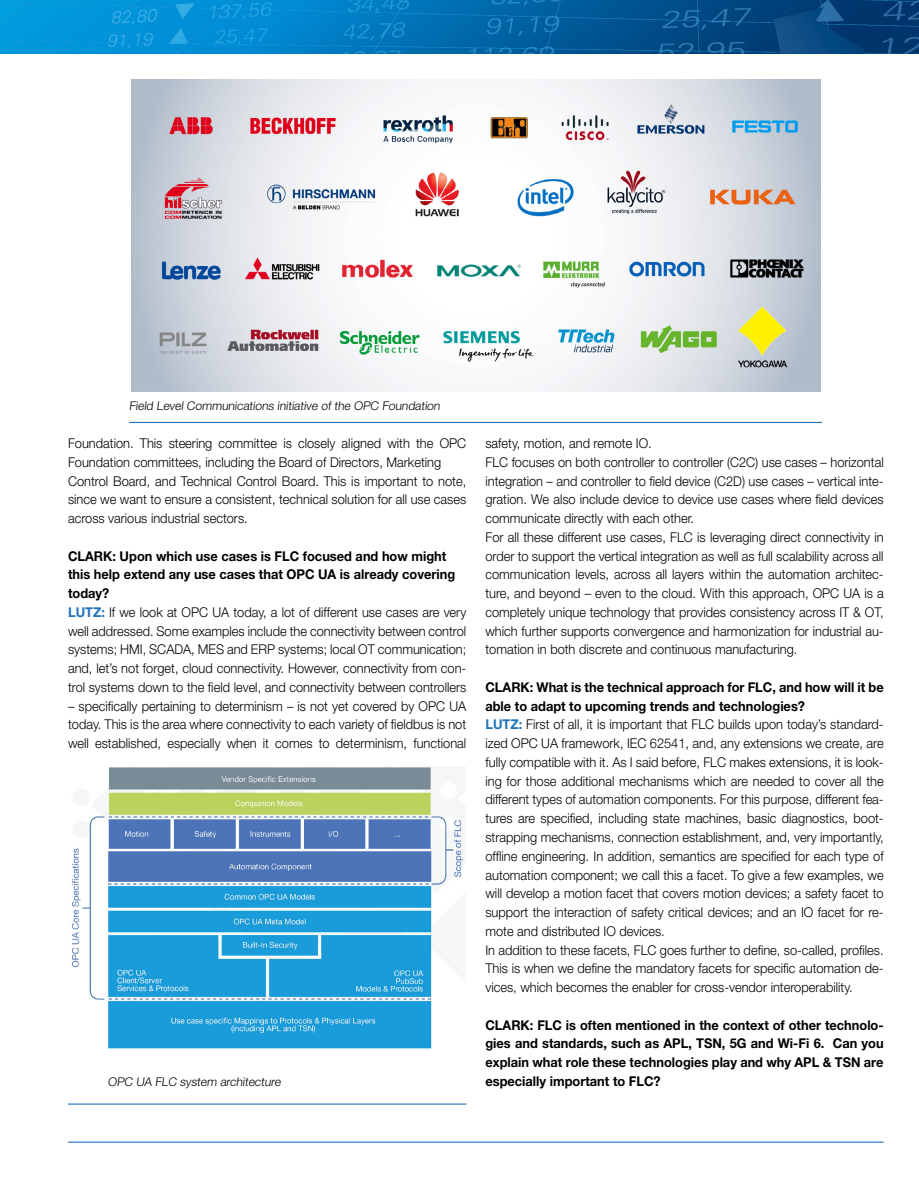
<style>
.page{position:relative;width:919px;height:1187px;background:#fff}
.page>*{position:absolute;margin:0;border:0;box-sizing:border-box;transform-origin:0 0}
.t1{font:300 13.5px/18.8px "Helvetica Neue LT Pro";color:#000;scale:.95 1}
.t2{font:700 13.5px/18.8px "Helvetica Neue LT Pro";color:#000;text-align:justify;scale:.95 1}
.t3{font:300 12px "Helvetica Neue LT Pro";color:#000}
.s1{font-weight:700}
.s2{font-weight:700;color:#1e74bb}
</style>
<div class="page">
<img style="left:0;top:0;width:918px;height:53px">
<hr style="left:68px;top:1141px;width:815px;height:1px;background:#1e74bb">
<img style="left:71px;top:766px;width:394px;height:283px">
<img style="left:132px;top:79px;width:688px;height:312px">
<hr style="left:129px;top:422px;width:693px;height:1px;background:#1e74bb">
<hr style="left:68px;top:1103px;width:398px;height:1px;background:#1e74bb">
<p class="t3" style="left:129px;top:399px;width:314px">Field Level Communications initiative of the OPC Foundation</p>
<p class="t1" style="left:68px;top:433px;width:420px">Foundation. This steering committee is closely aligned with the OPC Foundation committees, including the Board of Directors, Marketing Control Board, and Technical Control Board. This is important to note, since we want to ensure a consistent, technical solution for all use cases across various industrial sectors.</p>
<p class="t1" style="left:68px;top:546px;width:420px"><span class="s1">CLARK: Upon which use cases is FLC focused and how might this help extend any use cases that OPC UA is already covering today?<br></span><span class="s2">LUTZ:</span> If we look at OPC UA today, a lot of different use cases are very well addressed. Some examples include the connectivity between control systems; HMI, SCADA, MES and ERP systems; local OT communication; and, let’s not forget, cloud connectivity. However, connectivity from con&shy;trol systems down to the field level, and connectivity between controllers</p>
<p class="t1" style="left:68px;top:696px;width:420px;text-align:justify">– specifically pertaining to determinism – is not yet covered by OPC UA today. This is the area where connectivity to each variety of fieldbus is not well established, especially when it comes to determinism, functional</p>
<p class="t3" style="left:108px;top:1074px;width:176px">OPC UA FLC system architecture</p>
<p class="t1" style="left:485px;top:433px;width:420px">safety, motion, and remote IO.<br>FLC focuses on both controller to controller (C2C) use cases – horizontal integration – and controller to field device (C2D) use cases – vertical inte&shy;gration. We also include device to device use cases where field devices communicate directly with each other.<br>For all these different use cases, FLC is leveraging direct connectivity in order to support the vertical integration as well as full scalability across all communication levels, across all layers within the automation architec&shy;ture, and beyond – even to the cloud. With this approach, OPC UA is a completely unique technology that provides consistency across IT &amp; OT, which further supports convergence and harmonization for industrial au&shy;tomation in both discrete and continuous manufacturing.</p>
<p class="t1" style="left:485px;top:677px;width:420px"><span class="s1">CLARK: What is the technical approach for FLC, and how will it be able to adapt to upcoming trends and technologies?<br></span><span class="s2">LUTZ:</span> First of all, it is important that FLC builds upon today’s standard&shy;ized OPC UA framework, IEC 62541, and, any extensions we create, are fully compatible with it. As I said before, FLC makes extensions, it is look&shy;ing for those additional mechanisms which are needed to cover all the different types of automation components. For this purpose, different fea&shy;tures are specified, including state machines, basic diagnostics, boot&shy;strapping mechanisms, connection establishment, and, very importantly, offline engineering. In addition, semantics are specified for each type of automation component; we call this a facet. To give a few examples, we will develop a motion facet that covers motion devices; a safety facet to support the interaction of safety critical devices; and an IO facet for re&shy;mote and distributed IO devices.<br>In addition to these facets, FLC goes further to define, so-called, profiles.<br>This is when we define the mandatory facets for specific automation de&shy;vices, which becomes the enabler for cross-vendor interoperability.</p>
<p class="t2" style="left:485px;top:1015px;width:420px">CLARK: FLC is often mentioned in the context of other technolo&shy;gies and standards, such as APL, TSN, 5G and Wi-Fi 6. Can you explain what role these technologies play and why APL &amp; TSN are especially important to FLC?</p>
</div>
